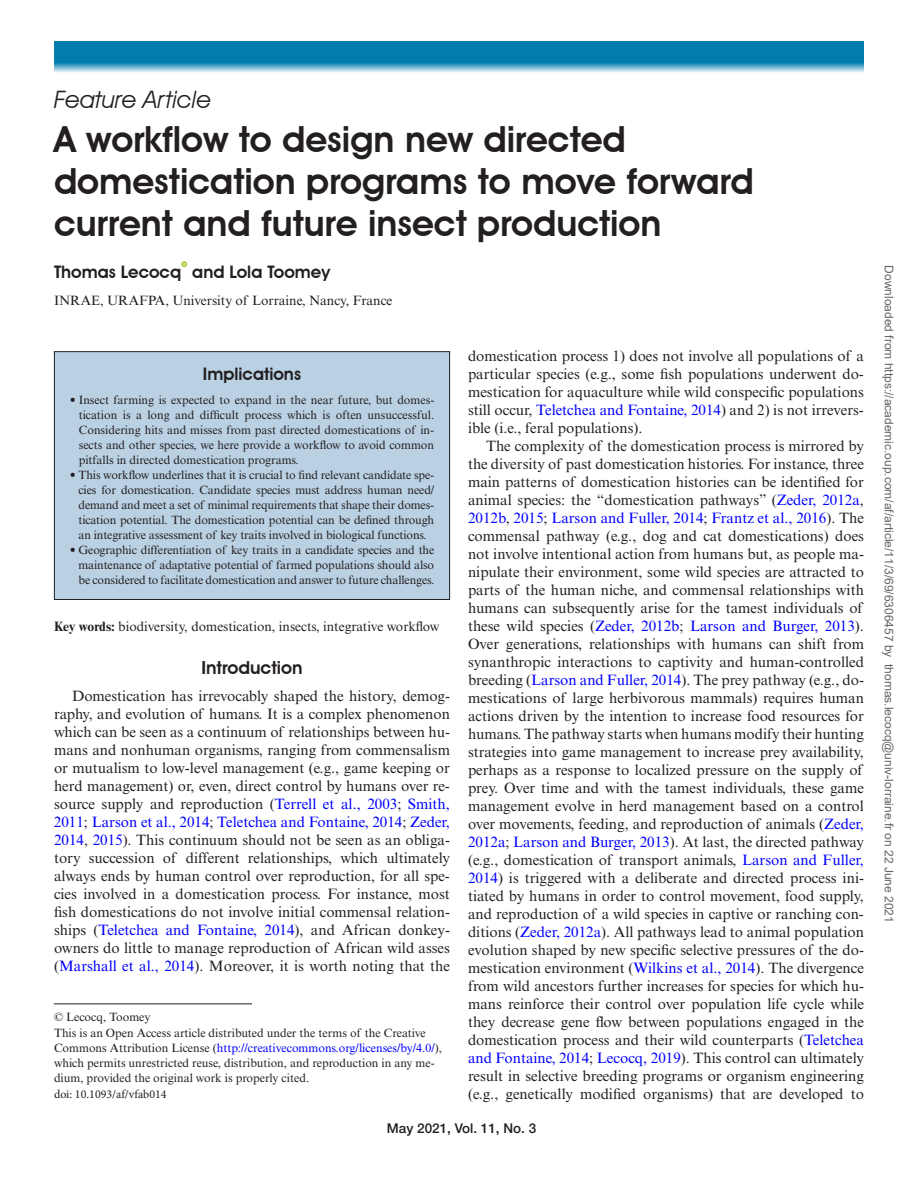
<style>
.page{position:relative;width:918px;height:1188px;background:#fff}
.page>*{position:absolute;margin:0;border:0;box-sizing:border-box;transform-origin:0 0}
.t1{font:600 36px/42px "Avant Garde IT Cby BT";color:#231f20}
.t2{font:italic 24px "Avant Garde IT Cby BT";color:#231f20}
.t3{font:600 18px "Avant Garde IT Cby BT";color:#231f20}
.t4{font:600 17.25px "Avant Garde IT Cby BT";color:#231f20}
.t5{font:15px/18px "Times New Roman MT Std";color:#231f20;text-align:justify}
.t6{font:13.5px "Times New Roman MT Std";color:#231f20}
.t7{font:500 13.5px "Helvetica Neue LT Std";color:#231f20}
.t8{font:12px/15px "Times New Roman MT Std";color:#231f20;text-align:justify}
.t9{font:12px "Arial";color:#666}
.t10{font:12px "Minion Pro";color:#231f20}
.s1{font-family:"Sabon LT Std"}
.s2{font-weight:700}
.s3{color:#00f}
</style>
<div class="page">
<svg style="left:54px;top:41px;width:810px;height:31px;background:#238eb8"></svg>
<hr style="left:54px;top:1003px;width:198px;height:1px;background:#231f20">
<svg style="left:181px;top:261px;width:6px;height:6px"></svg>
<div style="left:54px;top:352px;width:396px;height:248px;background:#bad1e4"></div>
<div style="left:54px;top:351px;width:396px;height:249px;border:1px solid #231f20"></div>
<h2 class="t2" style="left:54px;top:85px;width:158px">Feature Article</h2>
<h1 class="t1" style="left:54px;top:118px;width:701px">A workflow to design new directed domestication programs to move forward current and future insect production</h1>
<p class="t4" style="left:54px;top:261px;width:278px">Thomas Lecocq and Lola Toomey</p>
<p class="t6" style="left:54px;top:292px;width:340px">INRAE, URAFPA, University of Lorraine, Nancy, France</p>
<p class="t4" style="left:203px;top:364px;width:100px">Implications</p>
<p class="t8" style="left:79px;top:393px;width:357px;text-indent:-9px"><span class="s1">•</span> Insect farming is expected to expand in the near future, but domes&shy;tication is a long and difficult process which is often unsuccessful.<br>Considering hits and misses from past directed domestications of in&shy;sects and other species, we here provide a workflow to avoid common pitfalls in directed domestication programs.</p>
<p class="t8" style="left:79px;top:468px;width:357px;text-indent:-9px"><span class="s1">•</span> This workflow underlines that it is crucial to find relevant candidate spe&shy;cies for domestication. Candidate species must address human need/ demand and meet a set of minimal requirements that shape their domes&shy;tication potential. The domestication potential can be defined through an integrative assessment of key traits involved in biological functions.</p>
<p class="t8" style="left:79px;top:543px;width:357px;text-indent:-9px"><span class="s1">•</span> Geographic differentiation of key traits in a candidate species and the maintenance of adaptative potential of farmed populations should also be considered to facilitate domestication and answer to future challenges.</p>
<p class="t6" style="left:54px;top:619px;width:387px"><span class="s2">Key words:</span> biodiversity, domestication, insects, integrative workflow</p>
<p class="t3" style="left:201px;top:657px;width:103px">Introduction</p>
<p class="t5" style="left:54px;top:687px;width:398px;text-indent:18px">Domestication has irrevocably shaped the history, demog&shy;raphy, and evolution of humans. It is a complex phenomenon which can be seen as a continuum of relationships between hu&shy;mans and nonhuman organisms, ranging from commensalism or mutualism to low-level management (e.g., game keeping or herd management) or, even, direct control by humans over re&shy;source supply and reproduction (<span class="s3">Terrell et al., 2003</span>; <span class="s3">Smith, 2011</span>; <span class="s3">Larson et al., 2014</span>; <span class="s3">Teletchea and Fontaine, 2014</span>; <span class="s3">Zeder, 2014</span>, <span class="s3">2015</span>). This continuum should not be seen as an obliga&shy;tory succession of different relationships, which ultimately always ends by human control over reproduction, for all spe&shy;cies involved in a domestication process. For instance, most fish domestications do not involve initial commensal relation&shy;ships (<span class="s3">Teletchea and Fontaine, 2014</span>), and African donkey&shy;owners do little to manage reproduction of African wild asses (<span class="s3">Marshall et al., 2014</span>). Moreover, it is worth noting that the</p>
<p class="t8" style="left:54px;top:1009px;width:98px">© Lecocq, Toomey</p>
<p class="t8" style="left:54px;top:1025px;width:390px;text-align:left">This is an Open Access article distributed under the terms of the Creative Commons Attribution License (<span class="s3">http://creativecommons.org/licenses/by/4.0/</span>), which permits unrestricted reuse, distribution, and reproduction in any me&shy;dium, provided the original work is properly cited.</p>
<p class="t10" style="left:54px;top:1086px;width:114px">doi: 10.1093/af/vfab014</p>
<p class="t5" style="left:468px;top:347px;width:398px">domestication process 1) does not involve all populations of a particular species (e.g., some fish populations underwent do&shy;mestication for aquaculture while wild conspecific populations still occur, <span class="s3">Teletchea and Fontaine, 2014</span>) and 2) is not irrevers&shy;ible (i.e., feral populations).</p>
<p class="t5" style="left:468px;top:437px;width:398px;text-indent:18px">The complexity of the domestication process is mirrored by the diversity of past domestication histories. For instance, three main patterns of domestication histories can be identified for animal species: the “domestication pathways” (<span class="s3">Zeder, 2012a</span>, <span class="s3">2012b</span>, <span class="s3">2015</span>; <span class="s3">Larson and Fuller, 2014</span>; <span class="s3">Frantz et al., 2016</span>). The commensal pathway (e.g., dog and cat domestications) does not involve intentional action from humans but, as people ma&shy;nipulate their environment, some wild species are attracted to parts of the human niche, and commensal relationships with humans can subsequently arise for the tamest individuals of these wild species (<span class="s3">Zeder, 2012b</span>; <span class="s3">Larson and Burger, 2013</span>).<br>Over generations, relationships with humans can shift from synanthropic interactions to captivity and human-controlled breeding (<span class="s3">Larson and Fuller, 2014</span>). The prey pathway (e.g., do&shy;mestications of large herbivorous mammals) requires human actions driven by the intention to increase food resources for humans. The pathway starts when humans modify their hunting strategies into game management to increase prey availability, perhaps as a response to localized pressure on the supply of prey. Over time and with the tamest individuals, these game management evolve in herd management based on a control over movements, feeding, and reproduction of animals (<span class="s3">Zeder, 2012a</span>; <span class="s3">Larson and Burger, 2013</span>). At last, the directed pathway (e.g., domestication of transport animals, <span class="s3">Larson and Fuller, 2014</span>) is triggered with a deliberate and directed process ini&shy;tiated by humans in order to control movement, food supply, and reproduction of a wild species in captive or ranching con&shy;ditions (<span class="s3">Zeder, 2012a</span>). All pathways lead to animal population evolution shaped by new specific selective pressures of the do&shy;mestication environment (<span class="s3">Wilkins et al., 2014</span>). The divergence from wild ancestors further increases for species for which hu&shy;mans reinforce their control over population life cycle while they decrease gene flow between populations engaged in the domestication process and their wild counterparts (<span class="s3">Teletchea and Fontaine, 2014</span>; <span class="s3">Lecocq, 2019</span>). This control can ultimately result in selective breeding programs or organism engineering (e.g., genetically modified organisms) that are developed to</p>
<p class="t7" style="left:387px;top:1120px;width:151px">May 2021, Vol. 11, No. 3</p>
<p class="t9" style="left:893px;top:265px;width:659px;rotate:90deg">Downloaded from https://academic.oup.com/af/article/11/3/69/6306457 by thomas.lecocq@univ-lorraine.fr on 22 June 2021</p>
</div>
